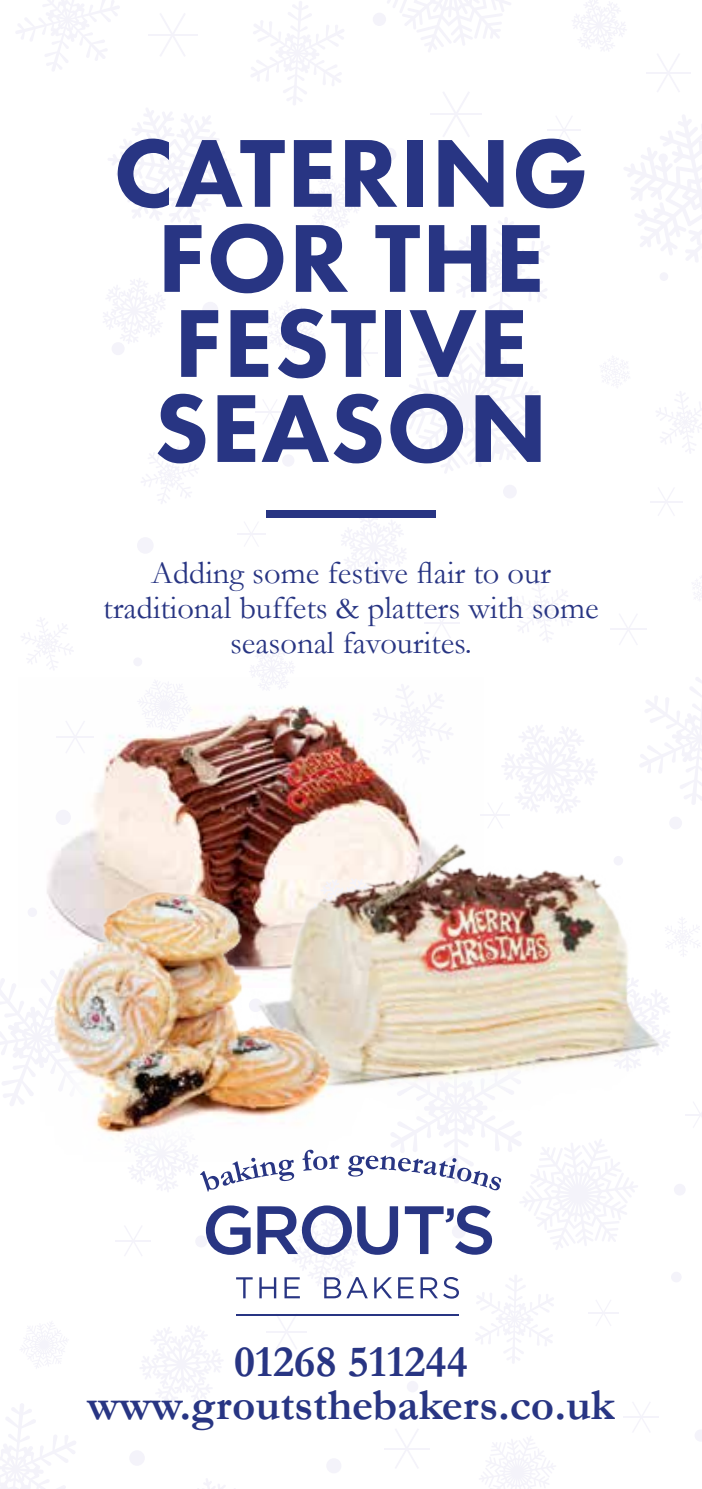
<style>
.page{position:relative;width:702px;height:1489px;background:#fff}
.page>*{position:absolute;margin:0;border:0;box-sizing:border-box;transform-origin:0 0}
.t1{font:800 100px/85px "Futura PT";letter-spacing:.01em;color:#283583;text-align:center}
.t2{font:700 45px "Garamond";color:#283583}
.t3{font:32.5px/35px "Garamond";color:#283583;text-align:center}
</style>
<div class="page">
<img style="left:51px;top:705px;width:344px;height:165px">
<svg style="left:16px;top:0;width:104px;height:71px"></svg>
<svg style="left:372px;top:684px;width:81px;height:80px"></svg>
<svg style="left:0;top:1404px;width:76px;height:84px"></svg>
<svg style="left:21px;top:617px;width:52px;height:53px"></svg>
<svg style="left:601px;top:359px;width:28px;height:28px"></svg>
<svg style="left:692px;top:577px;width:10px;height:23px"></svg>
<svg style="left:266px;top:301px;width:48px;height:52px"></svg>
<svg style="left:249px;top:648px;width:45px;height:42px"></svg>
<svg style="left:307px;top:176px;width:54px;height:52px"></svg>
<svg style="left:572px;top:0;width:54px;height:51px"></svg>
<svg style="left:103px;top:278px;width:62px;height:66px"></svg>
<svg style="left:255px;top:400px;width:29px;height:24px"></svg>
<svg style="left:237px;top:522px;width:29px;height:24px"></svg>
<hr style="left:610px;top:628px;width:36px;height:2px;background:#f4f3fa">
<svg style="left:619px;top:614px;width:18px;height:31px"></svg>
<hr style="left:547px;top:129px;width:33px;height:2px;background:#f4f3fa">
<svg style="left:556px;top:116px;width:16px;height:28px"></svg>
<hr style="left:57px;top:736px;width:37px;height:1px;background:#f4f3fa">
<svg style="left:65px;top:720px;width:20px;height:33px"></svg>
<hr style="left:148px;top:34px;width:49px;height:2px;background:#f4f3fa">
<svg style="left:160px;top:13px;width:25px;height:43px"></svg>
<hr style="left:424px;top:622px;width:35px;height:1px;background:#f4f3fa">
<svg style="left:432px;top:608px;width:19px;height:29px"></svg>
<div style="left:137px;top:537px;width:17px;height:16px;background:#f4f3fa;border-radius:50%"></div>
<div style="left:503px;top:484px;width:13px;height:14px;background:#f4f3fa;border-radius:50%"></div>
<div style="left:435px;top:243px;width:12px;height:12px;background:#f4f3fa;border-radius:50%"></div>
<div style="left:282px;top:454px;width:12px;height:12px;background:#f4f3fa;border-radius:50%"></div>
<div style="left:373px;top:13px;width:13px;height:13px;background:#f4f3fa;border-radius:50%"></div>
<div style="left:112px;top:342px;width:13px;height:13px;background:#f4f3fa;border-radius:50%"></div>
<div style="left:56px;top:809px;width:15px;height:16px;background:#f4f3fa;border-radius:50%"></div>
<svg style="left:456px;top:217px;width:94px;height:104px"></svg>
<svg style="left:251px;top:1px;width:93px;height:104px"></svg>
<svg style="left:513px;top:580px;width:59px;height:62px"></svg>
<svg style="left:656px;top:391px;width:46px;height:63px"></svg>
<svg style="left:141px;top:447px;width:58px;height:57px"></svg>
<svg style="left:108px;top:108px;width:127px;height:118px"></svg>
<svg style="left:137px;top:681px;width:56px;height:51px"></svg>
<svg style="left:398px;top:338px;width:141px;height:135px"></svg>
<svg style="left:20px;top:1322px;width:47px;height:46px"></svg>
<svg style="left:341px;top:518px;width:65px;height:63px"></svg>
<svg style="left:502px;top:725px;width:95px;height:65px"></svg>
<hr style="left:116px;top:1239px;width:35px;height:2px;background:#f4f3fa">
<hr style="left:346px;top:352px;width:31px;height:1px;background:#f4f3fa">
<svg style="left:353px;top:339px;width:17px;height:27px"></svg>
<hr style="left:430px;top:113px;width:52px;height:2px;background:#f4f3fa">
<svg style="left:443px;top:92px;width:26px;height:45px"></svg>
<hr style="left:646px;top:72px;width:44px;height:2px;background:#f4f3fa">
<svg style="left:657px;top:54px;width:23px;height:38px"></svg>
<hr style="left:649px;top:501px;width:33px;height:1px;background:#f4f3fa">
<svg style="left:657px;top:488px;width:18px;height:28px"></svg>
<div style="left:202px;top:302px;width:16px;height:16px;background:#f4f3fa;border-radius:50%"></div>
<div style="left:133px;top:657px;width:9px;height:9px;background:#f4f3fa;border-radius:50%"></div>
<div style="left:493px;top:443px;width:10px;height:11px;background:#f4f3fa;border-radius:50%"></div>
<div style="left:659px;top:272px;width:9px;height:9px;background:#f4f3fa;border-radius:50%"></div>
<div style="left:383px;top:148px;width:13px;height:13px;background:#f4f3fa;border-radius:50%"></div>
<svg style="left:640px;top:677px;width:62px;height:113px"></svg>
<svg style="left:624px;top:115px;width:78px;height:147px"></svg>
<svg style="left:387px;top:0;width:124px;height:52px"></svg>
<svg style="left:124px;top:1139px;width:578px;height:349px"></svg>
<div style="left:266px;top:510px;width:170px;height:8px;background:#283583"></div>
<img style="left:242px;top:790px;width:460px;height:349px">
<img style="left:0;top:870px;width:396px;height:291px">
<h1 class="t1" style="left:113px;top:129px;width:476px">CATERING<br>FOR THE<br>FESTIVE<br>SEASON</h1>
<p class="t3" style="left:103px;top:554px;width:497px">Adding some festive flair to our traditional buffets &amp; platters with some seasonal favourites.</p>
<h2 class="t2" style="left:234px;top:1334px;width:235px">01268 511244</h2>
<h2 class="t2" style="left:87px;top:1377px;width:529px">www.groutsthebakers.co.uk</h2>
</div>
